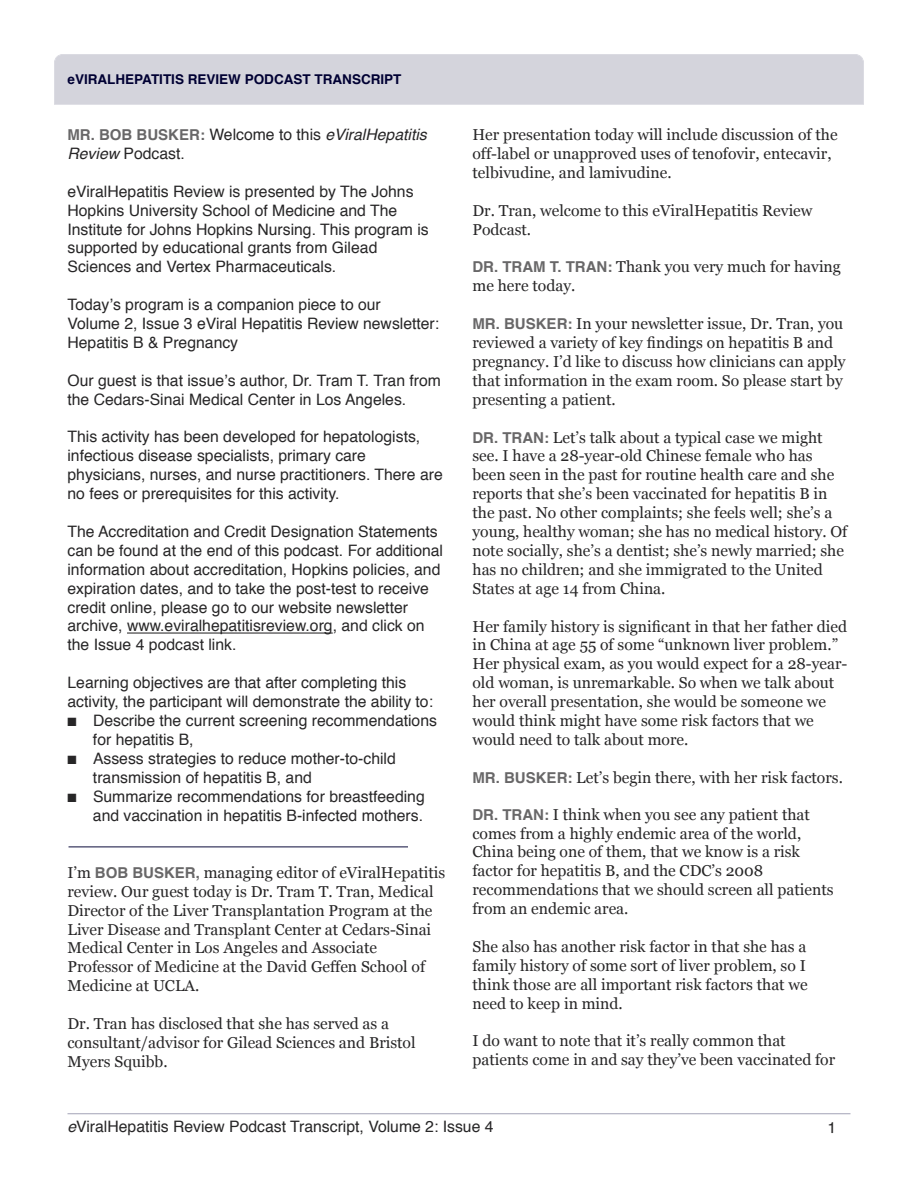
<style>
.page{position:relative;width:918px;height:1188px;background:#fff}
.page>*{position:absolute;margin:0;border:0;box-sizing:border-box;transform-origin:0 0}
.t1{font:15.75px/18.9px "Georgia";color:#272627}
.t2{font:15.75px/18.9px "Helvetica";color:#272627}
.t3{font:700 13.5px "Helvetica";color:#003}
.s1{font-weight:700;font-size:15px;color:#686768}
.s2{font-style:italic}
.s3{font-family:"Helvetica";font-weight:700;font-size:15px;color:#686768}
</style>
<div class="page">
<div style="left:54px;top:54px;width:810px;height:50px;background:#d4d4dc"></div>
<hr style="left:127px;top:633px;width:206px;height:1px;background:#272627">
<hr style="left:68px;top:1113px;width:782px;height:1px;background:#a3a3b6">
<hr style="left:69px;top:846px;width:339px;height:2px;background:#5c5c7c">
<p class="t3" style="left:68px;top:73px;width:336px">EVIRALHEPATITIS REVIEW PODCAST TRANSCRIPT</p>
<p class="t2" style="left:67px;top:126px;width:361px"><span class="s1">MR. BOB BUSKER:</span> Welcome to this <span class="s2">eViralHepatitis<br>Review</span> Podcast.</p>
<p class="t2" style="left:67px;top:183px;width:363px">eViralHepatitis Review is presented by The Johns Hopkins University School of Medicine and The Institute for Johns Hopkins Nursing. This program is supported by educational grants from Gilead Sciences and Vertex Pharmaceuticals.</p>
<p class="t2" style="left:67px;top:296px;width:373px">Today’s program is a companion piece to our<br>Volume 2, Issue 3 eViral Hepatitis Review newsletter:<br>Hepatitis B &amp; Pregnancy</p>
<p class="t2" style="left:67px;top:372px;width:375px">Our guest is that issue’s author, Dr. Tram T. Tran from the Cedars-Sinai Medical Center in Los Angeles.</p>
<p class="t2" style="left:67px;top:429px;width:377px">This activity has been developed for hepatologists, infectious disease specialists, primary care physicians, nurses, and nurse practitioners. There are no fees or prerequisites for this activity.</p>
<p class="t2" style="left:67px;top:523px;width:377px">The Accreditation and Credit Designation Statements can be found at the end of this podcast. For additional information about accreditation, Hopkins policies, and expiration dates, and to take the post-test to receive credit online, please go to our website newsletter archive, www.eviralhepatitisreview.org, and click on the Issue 4 podcast link.</p>
<p class="t2" style="left:67px;top:674px;width:367px">Learning objectives are that after completing this activity, the participant will demonstrate the ability to:</p>
<p class="t2" style="left:93px;top:712px;width:346px;text-indent:-25px">■ Describe the current screening recommendations for hepatitis B,</p>
<p class="t2" style="left:93px;top:750px;width:304px;text-indent:-25px">■ Assess strategies to reduce mother-to-child transmission of hepatitis B, and</p>
<p class="t2" style="left:68px;top:788px;width:359px;text-align:right">■ Summarize recommendations for breastfeeding and vaccination in hepatitis B-infected mothers.</p>
<p class="t1" style="left:67px;top:863px;width:379px">I’m <span class="s3">BOB BUSKER,</span> managing editor of eViralHepatitis review. Our guest today is Dr. Tram T. Tran, Medical Director of the Liver Transplantation Program at the Liver Disease and Transplant Center at Cedars-Sinai Medical Center in Los Angeles and Associate Professor of Medicine at the David Geffen School of Medicine at UCLA.</p>
<p class="t1" style="left:67px;top:1014px;width:350px">Dr. Tran has disclosed that she has served as a consultant/advisor for Gilead Sciences and Bristol<br>Myers Squibb.</p>
<p class="t1" style="left:472px;top:125px;width:367px">Her presentation today will include discussion of the off-label or unapproved uses of tenofovir, entecavir, telbivudine, and lamivudine.</p>
<p class="t1" style="left:472px;top:201px;width:342px">Dr. Tran, welcome to this eViralHepatitis Review<br>Podcast.</p>
<p class="t1" style="left:472px;top:258px;width:370px"><span class="s3">DR. TRAM T. TRAN:</span> Thank you very much for having me here today.</p>
<p class="t1" style="left:472px;top:314px;width:375px"><span class="s3">MR. BUSKER:</span> In your newsletter issue, Dr. Tran, you reviewed a variety of key findings on hepatitis B and pregnancy. I’d like to discuss how clinicians can apply that information in the exam room. So please start by presenting a patient.</p>
<p class="t1" style="left:472px;top:428px;width:376px"><span class="s3">DR. TRAN:</span> Let’s talk about a typical case we might see. I have a 28-year-old Chinese female who has been seen in the past for routine health care and she reports that she’s been vaccinated for hepatitis B in the past. No other complaints; she feels well; she’s a young, healthy woman; she has no medical history. Of note socially, she’s a dentist; she’s newly married; she has no children; and she immigrated to the United States at age 14 from China.</p>
<p class="t1" style="left:473px;top:617px;width:376px">Her family history is significant in that her father died in China at age 55 of some “unknown liver problem.” Her physical exam, as you would expect for a 28-year&shy;old woman, is unremarkable. So when we talk about her overall presentation, she would be someone we would think might have some risk factors that we would need to talk about more.</p>
<p class="t1" style="left:472px;top:768px;width:372px"><span class="s3">MR. BUSKER:</span> Let’s begin there, with her risk factors.</p>
<p class="t1" style="left:472px;top:805px;width:363px"><span class="s3">DR. TRAN:</span> I think when you see any patient that comes from a highly endemic area of the world, China being one of them, that we know is a risk factor for hepatitis B, and the CDC’s 2008 recommendations that we should screen all patients from an endemic area.</p>
<p class="t1" style="left:472px;top:937px;width:337px">She also has another risk factor in that she has a family history of some sort of liver problem, so I think those are all important risk factors that we need to keep in mind.</p>
<p class="t1" style="left:472px;top:1032px;width:364px">I do want to note that it’s really common that patients come in and say they’ve been vaccinated for</p>
<p class="t2" style="left:68px;top:1119px;width:428px"><span class="s2">e</span>ViralHepatitis Review Podcast Transcript, Volume 2: Issue 4</p>
<p class="t2" style="left:828px;top:1119px;width:10px">1</p>
</div>
